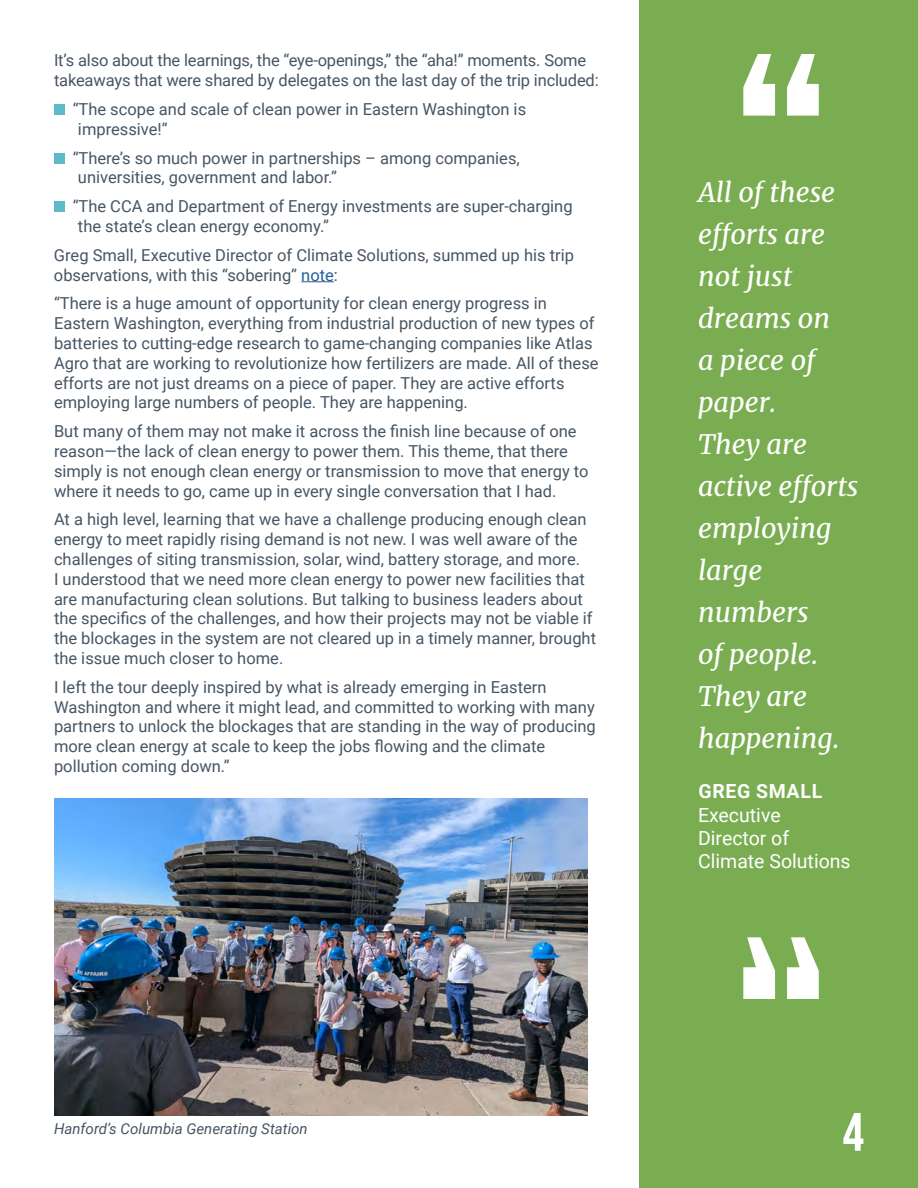
<style>
.page{position:relative;width:918px;height:1188px;background:#fff}
.page>*{position:absolute;margin:0;border:0;box-sizing:border-box;transform-origin:0 0}
.t1{font:700 54px "Bebas Neue";color:#fff}
.t2{font:italic 27px/42px "Merriweather";color:#fff}
.t3{font:19.5px/23.4px "Roboto";color:#fff}
.t4{font:700 19.5px "Roboto";letter-spacing:.035em;color:#fff}
.t5{font:16.5px/19.8px "Roboto";color:#475564}
.t6{font:italic 15px "Roboto";color:#475564}
.s1{color:#215e9e}
</style>
<div class="page">
<div style="left:639px;top:0;width:279px;height:1188px;background:#7aad51"></div>
<hr style="left:301px;top:281px;width:33px;height:1px;background:#215e9e">
<div style="left:54px;top:104px;width:10px;height:11px;background:#5dbbc9"></div>
<div style="left:54px;top:153px;width:10px;height:11px;background:#5dbbc9"></div>
<div style="left:54px;top:202px;width:10px;height:10px;background:#5dbbc9"></div>
<svg style="left:743px;top:54px;width:76px;height:62px"></svg>
<svg style="left:743px;top:937px;width:76px;height:62px"></svg>
<img style="left:54px;top:798px;width:534px;height:318px">
<p class="t5" style="left:54px;top:50px;width:546px">It’s also about the learnings, the “eye-openings,” the “aha!” moments. Some takeaways that were shared by delegates on the last day of the trip included:</p>
<p class="t5" style="left:78px;top:99px;width:450px;text-indent:-5px">“The scope and scale of clean power in Eastern Washington is impressive!”</p>
<p class="t5" style="left:78px;top:147px;width:443px;text-indent:-5px">“There’s so much power in partnerships – among companies, universities, government and labor.”</p>
<p class="t5" style="left:78px;top:196px;width:496px;text-indent:-5px">“The CCA and Department of Energy investments are super-charging the state’s clean energy economy.”</p>
<p class="t5" style="left:54px;top:244px;width:521px">Greg Small, Executive Director of Climate Solutions, summed up his trip observations, with this “sobering” <span class="s1">note</span>:</p>
<p class="t5" style="left:54px;top:293px;width:546px">“There is a huge amount of opportunity for clean energy progress in Eastern Washington, everything from industrial production of new types of batteries to cutting-edge research to game-changing companies like Atlas Agro that are working to revolutionize how fertilizers are made. All of these efforts are not just dreams on a piece of paper. They are active efforts employing large numbers of people. They are happening.</p>
<p class="t5" style="left:54px;top:421px;width:536px">But many of them may not make it across the finish line because of one reason—the lack of clean energy to power them. This theme, that there simply is not enough clean energy or transmission to move that energy to where it needs to go, came up in every single conversation that I had.</p>
<p class="t5" style="left:54px;top:509px;width:544px">At a high level, learning that we have a challenge producing enough clean energy to meet rapidly rising demand is not new. I was well aware of the challenges of siting transmission, solar, wind, battery storage, and more.<br>I understood that we need more clean energy to power new facilities that are manufacturing clean solutions. But talking to business leaders about the specifics of the challenges, and how their projects may not be viable if the blockages in the system are not cleared up in a timely manner, brought the issue much closer to home.</p>
<p class="t5" style="left:54px;top:676px;width:543px">I left the tour deeply inspired by what is already emerging in Eastern Washington and where it might lead, and committed to working with many partners to unlock the blockages that are standing in the way of producing more clean energy at scale to keep the jobs flowing and the climate pollution coming down.”</p>
<p class="t6" style="left:54px;top:1118px;width:255px">Hanford’s Columbia Generating Station</p>
<h2 class="t2" style="left:698px;top:170px;width:162px">All of these efforts are not just dreams on<br>a piece of paper.<br>They are active efforts employing large numbers<br>of people.<br>They are happening.</h2>
<p class="t4" style="left:698px;top:778px;width:125px">GREG SMALL</p>
<p class="t3" style="left:698px;top:802px;width:154px">Executive<br>Director of<br>Climate Solutions</p>
<h1 class="t1" style="left:843px;top:1103px;width:23px">4</h1>
</div>
